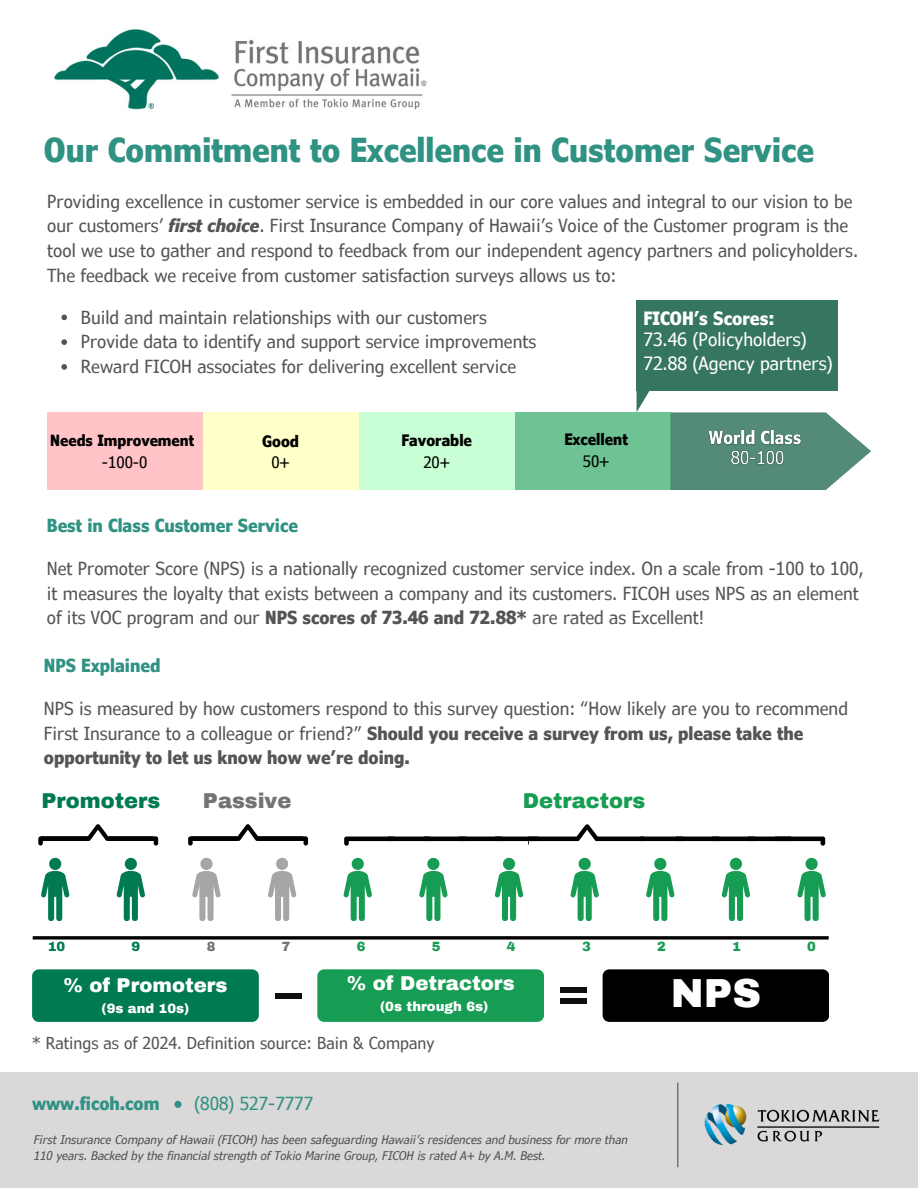
<style>
.page{position:relative;width:918px;height:1188px;background:#fff}
.page>*{position:absolute;margin:0;border:0;box-sizing:border-box;transform-origin:0 0}
.t1{font:900 39.6px "Archivo";color:#fff}
.t2{font:700 condensed 33px "Verdana Pro";color:#309283}
.t3{font:900 21px "Archivo";color:#169d53}
.t4{font:900 21px "Archivo";color:#007a53}
.t5{font:900 21px "Archivo";color:#737373}
.t6{font:900 19.65px "Archivo";color:#fff}
.t7{font:900 19.5px "Archivo";color:#fff}
.t8{font:condensed 18.3px "Verdana Pro";color:#fff}
.t9{font:700 condensed 18.3px "Verdana Pro";color:#fff}
.t10{font:condensed 18px/24.8px "Verdana Pro";color:#545454}
.t11{font:700 condensed 18px "Verdana Pro";color:#309283}
.t12{font:condensed 18px "Verdana Pro";color:#309283}
.t13{font:condensed 16.5px "Verdana Pro";color:#545454}
.t14{font:700 condensed 15.75px "Verdana Pro";color:#000}
.t15{font:condensed 15.75px "Verdana Pro";color:#000}
.t16{font:700 condensed 15.45px "Verdana Pro";color:#000}
.t17{font:900 13.2px "Archivo";color:#fff}
.t18{font:900 13.05px "Archivo";color:#169d53}
.t19{font:900 13.05px "Archivo";color:#007a53}
.t20{font:900 13.05px "Archivo";color:#737373}
.t21{font:italic condensed 12px/16px "Verdana Pro";color:#545454}
.s1{font-weight:700;font-style:italic}
.s2{font-weight:700}
</style>
<div class="page">
<div style="left:47px;top:412px;width:156px;height:78px;background:#ffc3c8"></div>
<svg style="left:671px;top:412px;width:200px;height:78px;background:#6d9b8d"></svg>
<div style="left:637px;top:300px;width:201px;height:91px;background:#367561"></div>
<svg style="left:637px;top:391px;width:13px;height:21px"></svg>
<svg style="left:41px;top:858px;width:29px;height:63px"></svg>
<svg style="left:116px;top:858px;width:29px;height:63px"></svg>
<svg style="left:192px;top:858px;width:29px;height:63px"></svg>
<svg style="left:268px;top:858px;width:28px;height:63px"></svg>
<svg style="left:343px;top:858px;width:29px;height:63px"></svg>
<svg style="left:419px;top:858px;width:29px;height:63px"></svg>
<svg style="left:495px;top:858px;width:28px;height:63px"></svg>
<svg style="left:570px;top:858px;width:29px;height:63px"></svg>
<svg style="left:646px;top:858px;width:29px;height:63px"></svg>
<svg style="left:722px;top:858px;width:28px;height:63px"></svg>
<svg style="left:33px;top:936px;width:796px;height:4px;background:#272727"></svg>
<svg style="left:797px;top:858px;width:29px;height:63px"></svg>
<svg style="left:344px;top:824px;width:481px;height:22px"></svg>
<svg style="left:188px;top:824px;width:120px;height:22px"></svg>
<svg style="left:38px;top:824px;width:120px;height:22px"></svg>
<div style="left:275px;top:993px;width:27px;height:5px;background:#100f0d"></div>
<div style="left:560px;top:987px;width:27px;height:6px;background:#100f0d"></div>
<div style="left:560px;top:998px;width:27px;height:6px;background:#100f0d"></div>
<div style="left:32px;top:969px;width:227px;height:53px;background:#007a53;border-radius:7px"></div>
<div style="left:317px;top:969px;width:227px;height:53px;background:#169d53;border-radius:7px"></div>
<div style="left:603px;top:969px;width:226px;height:53px;background:#000;border-radius:7px"></div>
<div style="left:203px;top:412px;width:156px;height:78px;background:#ffffc8"></div>
<div style="left:359px;top:412px;width:156px;height:78px;background:#c8ffd4"></div>
<div style="left:515px;top:412px;width:156px;height:78px;background:#6ec294"></div>
<svg style="left:61px;top:315px;width:6px;height:5px"></svg>
<svg style="left:61px;top:339px;width:6px;height:6px"></svg>
<svg style="left:61px;top:364px;width:6px;height:6px"></svg>
<img style="left:728px;top:449px;width:60px;height:20px">
<img style="left:706px;top:426px;width:99px;height:23px">
<div style="left:0;top:1072px;width:918px;height:116px;background:#dad8d8"></div>
<img style="left:704px;top:1103px;width:176px;height:43px">
<hr style="left:757px;top:1127px;width:122px;height:1px;background:#000">
<hr style="left:677px;top:1083px;width:1px;height:84px;background:#545454">
<div style="left:174px;top:1101px;width:8px;height:7px;background:#309283;border-radius:50%"></div>
<img style="left:54px;top:29px;width:373px;height:81px">
<h5 class="t2" style="left:44px;top:128px;width:772px">Our Commitment to Excellence in Customer Service</h5>
<h3 class="t10" style="left:47px;top:188px;width:812px">Providing excellence in customer service is embedded in our core values and integral to our vision to be our customers’ <span class="s1">first choice</span>. First Insurance Company of Hawaii’s Voice of the Customer program is the tool we use to gather and respond to feedback from our independent agency partners and policyholders.<br>The feedback we receive from customer satisfaction surveys allows us to:</h3>
<h3 class="t10" style="left:81px;top:304px;width:408px">Build and maintain relationships with our customers</h3>
<h3 class="t10" style="left:81px;top:329px;width:457px">Provide data to identify and support service improvements</h3>
<p class="t10" style="left:81px;top:354px;width:437px">Reward FICOH associates for delivering excellent service</p>
<p class="t9" style="left:643px;top:306px;width:133px">FICOH’s Scores:</p>
<p class="t8" style="left:643px;top:327px;width:165px">73.46 (Policyholders)</p>
<p class="t8" style="left:643px;top:352px;width:191px">72.88 (Agency partners)</p>
<p class="t16" style="left:50px;top:431px;width:145px">Needs Improvement</p>
<p class="t15" style="left:102px;top:452px;width:47px">-100-0</p>
<p class="t14" style="left:262px;top:431px;width:38px">Good</p>
<p class="t15" style="left:271px;top:452px;width:20px">0+</p>
<p class="t14" style="left:402px;top:430px;width:72px">Favorable</p>
<p class="t15" style="left:423px;top:452px;width:28px">20+</p>
<p class="t14" style="left:564px;top:429px;width:65px">Excellent</p>
<p class="t15" style="left:583px;top:451px;width:28px">50+</p>
<p class="t11" style="left:47px;top:514px;width:253px">Best in Class Customer Service</p>
<p class="t10" style="left:47px;top:555px;width:818px">Net Promoter Score (NPS) is a nationally recognized customer service index. On a scale from -100 to 100, it measures the loyalty that exists between a company and its customers. FICOH uses NPS as an element of its VOC program and our <span class="s2">NPS scores of 73.46 and 72.88*</span> are rated as Excellent!</p>
<p class="t11" style="left:44px;top:654px;width:118px">NPS Explained</p>
<h2 class="t10" style="left:44px;top:695px;width:806px">NPS is measured by how customers respond to this survey question: “How likely are you to recommend<br>First Insurance to a colleague or friend?” <span class="s2">Should you receive a survey from us, please take the opportunity to let us know how we’re doing.</span></h2>
<h6 class="t4" style="left:41px;top:790px;width:120px">Promoters</h6>
<p class="t5" style="left:203px;top:790px;width:90px">Passive</p>
<p class="t3" style="left:523px;top:790px;width:124px">Detractors</p>
<h5 class="t19" style="left:48px;top:940px;width:19px">10</h5>
<p class="t19" style="left:132px;top:940px;width:10px">9</p>
<p class="t20" style="left:207px;top:940px;width:10px">8</p>
<p class="t20" style="left:282px;top:940px;width:10px">7</p>
<h4 class="t18" style="left:357px;top:940px;width:10px">6</h4>
<h5 class="t18" style="left:432px;top:940px;width:10px">5</h5>
<h5 class="t18" style="left:507px;top:940px;width:10px">4</h5>
<p class="t18" style="left:582px;top:940px;width:10px">3</p>
<h6 class="t18" style="left:657px;top:940px;width:10px">2</h6>
<p class="t18" style="left:732px;top:940px;width:10px">1</p>
<h6 class="t18" style="left:807px;top:940px;width:10px">0</h6>
<h6 class="t7" style="left:63px;top:974px;width:166px">% of Promoters</h6>
<p class="t17" style="left:102px;top:1002px;width:89px">(9s and 10s)</p>
<h4 class="t6" style="left:347px;top:972px;width:169px">% of Detractors</h4>
<h5 class="t17" style="left:380px;top:1000px;width:110px">(0s through 6s)</h5>
<p class="t13" style="left:32px;top:1033px;width:404px">* Ratings as of 2024. Definition source: Bain &amp; Company</p>
<p class="t11" style="left:32px;top:1092px;width:129px">www.ficoh.com</p>
<p class="t12" style="left:194px;top:1092px;width:120px">(808) 527-7777</p>
<p class="t21" style="left:34px;top:1131px;width:596px">First Insurance Company of Hawaii (FICOH) has been safeguarding Hawaii’s residences and business for more than<br>110 years. Backed by the financial strength of Tokio Marine Group, FICOH is rated A+ by A.M. Best.</p>
<h4 class="t1" style="left:671px;top:972px;width:92px">NPS</h4>
</div>
